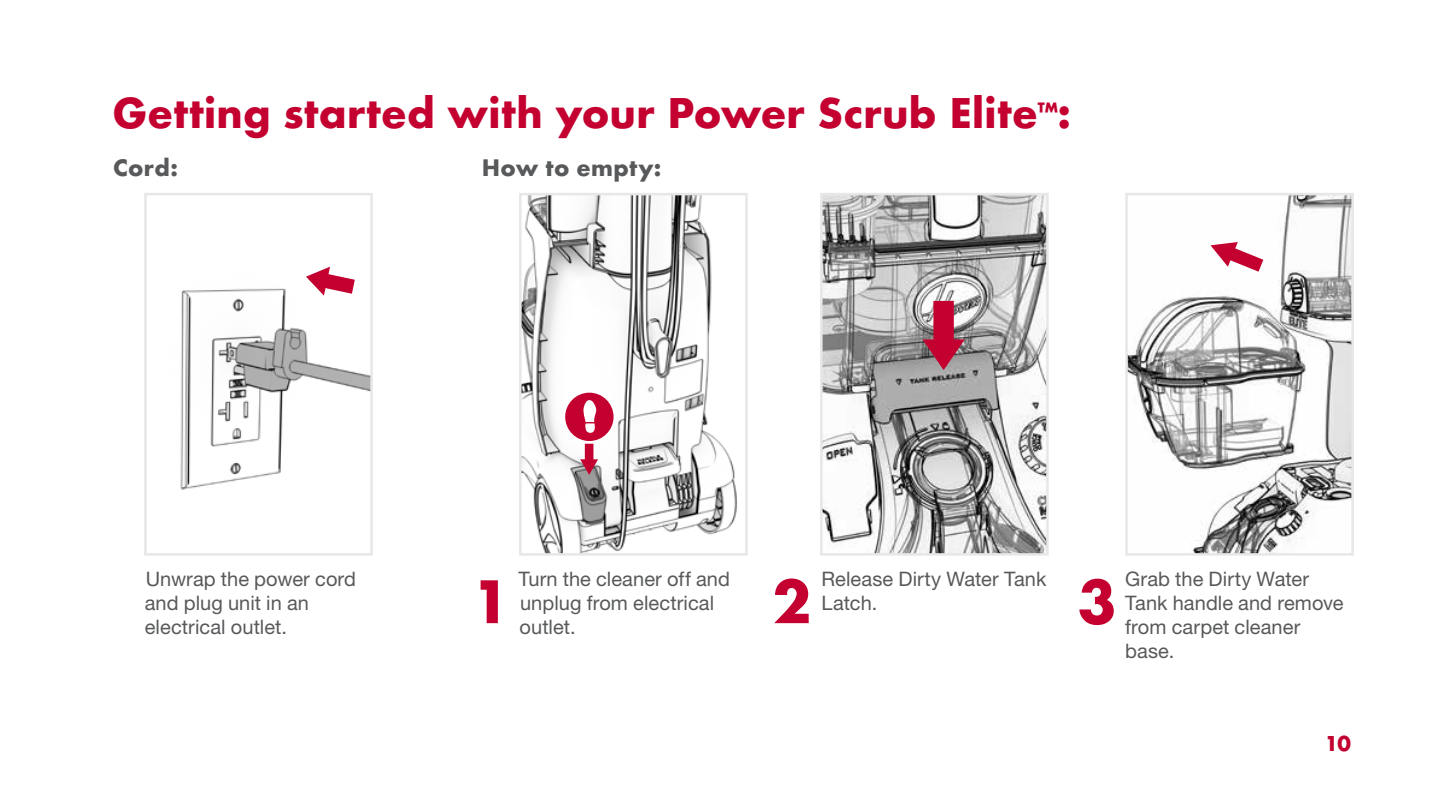
<style>
.page{position:relative;width:1440px;height:810px;background:#fff}
.page>*{position:absolute;margin:0;border:0;box-sizing:border-box;transform-origin:0 0}
.t1{font:64.25px "Futura Bld";color:#c3002f}
.t2{font:45px "Futura Bld";letter-spacing:.005em;color:#c3002f}
.t3{font:25px "Futura Bld";letter-spacing:.015em;color:#58595b}
.t4{font:22.5px "Futura Bld";color:#c3002f}
.t5{font:20px/24px "Helvetica Neue LT Std";letter-spacing:.005em;color:#58595b}
</style>
<div class="page">
<img style="left:180px;top:266px;width:190px;height:224px">
<div style="left:144px;top:193px;width:229px;height:363px;border:2px solid #e6e7e8"></div>
<img style="left:522px;top:196px;width:215px;height:357px">
<div style="left:519px;top:193px;width:229px;height:363px;border:2px solid #e6e7e8"></div>
<img style="left:823px;top:196px;width:223px;height:357px">
<div style="left:820px;top:193px;width:229px;height:363px;border:2px solid #e6e7e8"></div>
<img style="left:1128px;top:196px;width:223px;height:357px">
<div style="left:1125px;top:193px;width:229px;height:363px;border:2px solid #e6e7e8"></div>
<svg style="left:1211px;top:242px;width:52px;height:30px"></svg>
<svg style="left:922px;top:301px;width:43px;height:69px;background:#b15369"></svg>
<svg style="left:306px;top:267px;width:49px;height:29px"></svg>
<svg style="left:565px;top:393px;width:49px;height:82px"></svg>
<h2 class="t2" style="left:113px;top:83px;width:960px">Getting started with your Power Scrub Elite<sup>™</sup>:</h2>
<p class="t3" style="left:113px;top:151px;width:66px">Cord:</p>
<p class="t3" style="left:482px;top:151px;width:181px">How to empty:</p>
<p class="t5" style="left:145px;top:567px;width:213px">Unwrap the power cord and plug unit in an electrical outlet.</p>
<p class="t5" style="left:1125px;top:567px;width:220px">Grab the Dirty Water<br>Tank handle and remove from carpet cleaner base.</p>
<p class="t5" style="left:518px;top:567px;width:213px">Turn the cleaner off and unplug from electrical outlet.</p>
<p class="t5" style="left:822px;top:567px;width:226px">Release Dirty Water Tank<br>Latch.</p>
<h1 class="t1" style="left:472px;top:559px;width:40px">1</h1>
<h1 class="t1" style="left:773px;top:559px;width:40px">2</h1>
<h1 class="t1" style="left:1078px;top:559px;width:40px">3</h1>
<p class="t4" style="left:1325px;top:729px;width:28px">10</p>
</div>
